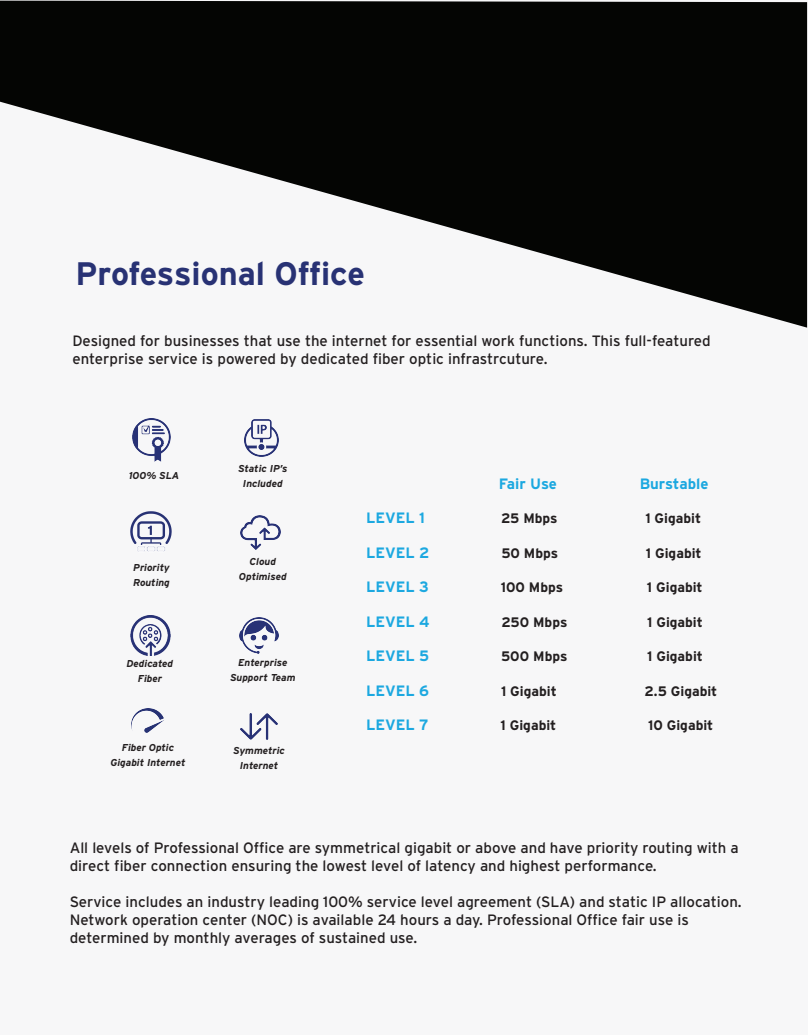
<style>
.page{position:relative;width:810px;height:1035px;background:#fff}
.page>*{position:absolute;margin:0;border:0;box-sizing:border-box;transform-origin:0 0}
.t1{font:700 32.5px "Interstate";letter-spacing:-.005em;color:#283274}
.t2{font:15px/18px "Interstate";color:#231f20}
.t3{font:700 15px "Interstate";color:#1ca8e0}
.t4{font:700 13.75px "Interstate";color:#231f20}
.t5{font:italic 700 10px/15px "Interstate";color:#231f20;text-align:center}
</style>
<div class="page">
<div style="left:0;top:0;width:807px;height:1035px;background:#f7f7f8"></div>
<svg style="left:0;top:1px;width:807px;height:327px;fill:#040503"></svg>
<img style="left:133px;top:418px;width:37px;height:43px">
<img style="left:245px;top:419px;width:33px;height:38px">
<svg style="left:130px;top:511px;width:42px;height:41px"></svg>
<img style="left:240px;top:515px;width:40px;height:35px">
<img style="left:130px;top:616px;width:40px;height:39px">
<img style="left:240px;top:618px;width:39px;height:35px">
<img style="left:131px;top:708px;width:33px;height:25px">
<img style="left:241px;top:713px;width:36px;height:27px">
<h1 class="t1" style="left:75px;top:256px;width:291px">Professional Office</h1>
<p class="t2" style="left:72px;top:332px;width:640px">Designed for businesses that use the internet for essential work functions. This full-featured enterprise service is powered by dedicated fiber optic infrastrcuture.</p>
<p class="t5" style="left:129px;top:468px;width:52px">100% SLA</p>
<p class="t5" style="left:238px;top:461px;width:51px">Static IP’s<br>Included</p>
<p class="t5" style="left:133px;top:560px;width:38px;text-align:left">Priority<br>Routing</p>
<p class="t5" style="left:239px;top:554px;width:49px">Cloud<br>Optimised</p>
<p class="t5" style="left:127px;top:656px;width:48px">Dedicated<br>Fiber</p>
<p class="t5" style="left:230px;top:655px;width:67px">Enterprise<br>Support Team</p>
<p class="t5" style="left:110px;top:740px;width:76px">Fiber Optic<br>Gigabit Internet</p>
<p class="t5" style="left:233px;top:743px;width:53px">Symmetric<br>Internet</p>
<p class="t3" style="left:499px;top:475px;width:60px">Fair Use</p>
<p class="t3" style="left:640px;top:475px;width:70px">Burstable</p>
<p class="t3" style="left:366px;top:510px;width:60px">LEVEL 1</p>
<p class="t4" style="left:501px;top:511px;width:58px">25 Mbps</p>
<p class="t4" style="left:645px;top:511px;width:57px">1 Gigabit</p>
<p class="t3" style="left:366px;top:544px;width:65px">LEVEL 2</p>
<p class="t4" style="left:501px;top:545px;width:58px">50 Mbps</p>
<p class="t4" style="left:646px;top:545px;width:57px">1 Gigabit</p>
<p class="t3" style="left:366px;top:579px;width:64px">LEVEL 3</p>
<p class="t4" style="left:501px;top:580px;width:64px">100 Mbps</p>
<p class="t4" style="left:647px;top:580px;width:57px">1 Gigabit</p>
<p class="t3" style="left:366px;top:613px;width:65px">LEVEL 4</p>
<p class="t4" style="left:502px;top:614px;width:67px">250 Mbps</p>
<p class="t4" style="left:647px;top:614px;width:57px">1 Gigabit</p>
<p class="t3" style="left:366px;top:648px;width:65px">LEVEL 5</p>
<p class="t4" style="left:501px;top:649px;width:68px">500 Mbps</p>
<p class="t4" style="left:647px;top:649px;width:57px">1 Gigabit</p>
<p class="t3" style="left:366px;top:682px;width:64px">LEVEL 6</p>
<p class="t4" style="left:501px;top:683px;width:57px">1 Gigabit</p>
<p class="t4" style="left:645px;top:683px;width:74px">2.5 Gigabit</p>
<p class="t3" style="left:366px;top:717px;width:64px">LEVEL 7</p>
<p class="t4" style="left:501px;top:718px;width:57px">1 Gigabit</p>
<p class="t4" style="left:648px;top:718px;width:67px">10 Gigabit</p>
<p class="t2" style="left:70px;top:839px;width:670px">All levels of Professional Office are symmetrical gigabit or above and have priority routing with a direct fiber connection ensuring the lowest level of latency and highest performance.</p>
<p class="t2" style="left:70px;top:893px;width:674px">Service includes an industry leading 100% service level agreement (SLA) and static IP allocation.<br>Network operation center (NOC) is available 24 hours a day. Professional Office fair use is determined by monthly averages of sustained use.</p>
</div>
